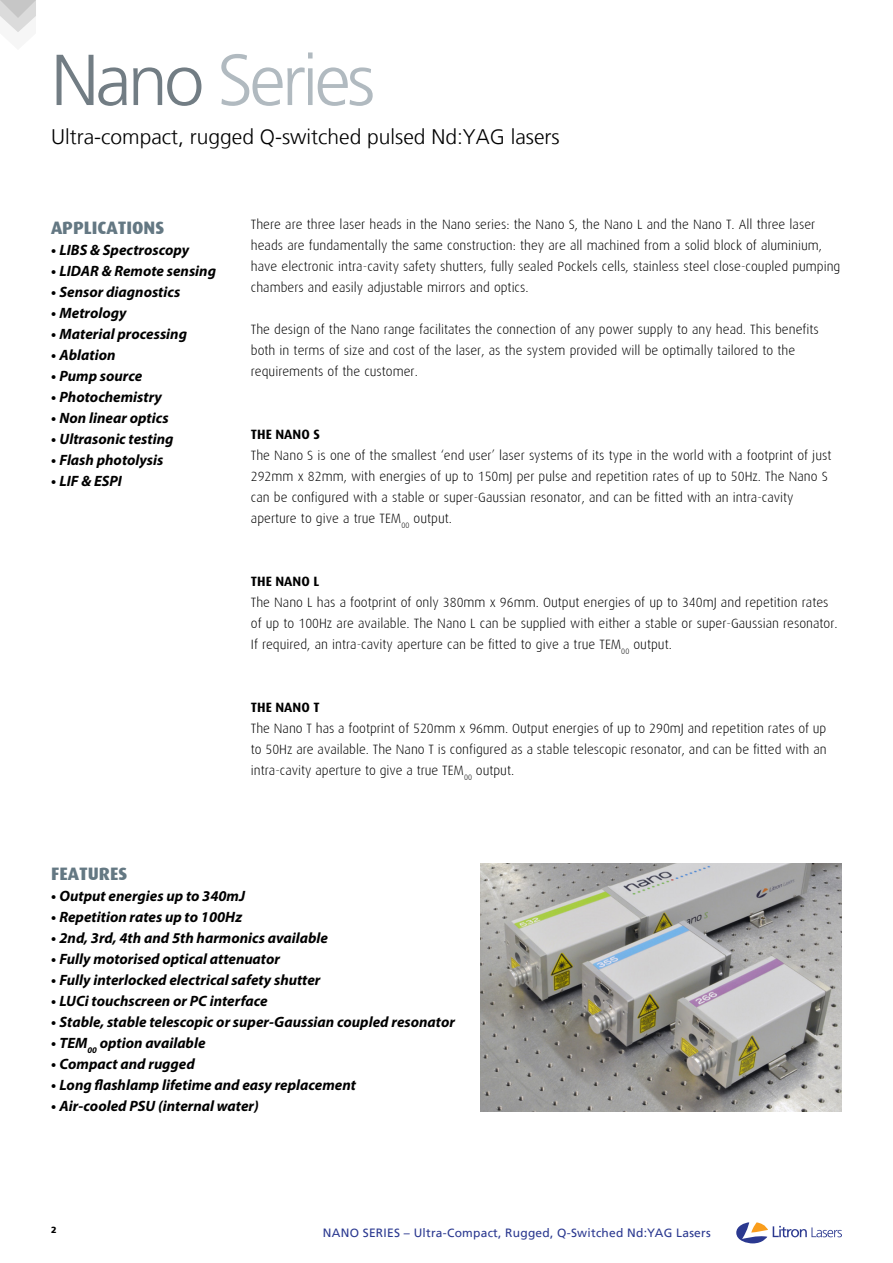
<style>
.page{position:relative;width:893px;height:1263px;background:#fff}
.page>*{position:absolute;margin:0;border:0;box-sizing:border-box;transform-origin:0 0}
.t1{font:300 72px "Frutiger LT";letter-spacing:-.05em;color:#b1bac0}
.t2{font:300 21px "Frutiger LT";color:#000}
.t3{font:800 18px "Dax";color:#647883}
.t4{font:italic 700 15px "Myriad Pro";color:#000}
.t5{font:300 13.5px/21px "Dax";color:#000}
.t6{font:700 13.5px "Dax";color:#000}
.t7{font:12px "Frutiger LT";letter-spacing:.02em;color:#2b3990}
.t8{font:900 9px "Frutiger LT";color:#000}
.s1{color:#727d84}
</style>
<div class="page">
<svg style="left:0;top:0;width:36px;height:32px"></svg>
<svg style="left:736px;top:1222px;width:106px;height:21px"></svg>
<img style="left:480px;top:863px;width:362px;height:248px">
<h1 class="t1" style="left:51px;top:39px;width:326px"><span class="s1">Nano</span> Series</h1>
<h2 class="t2" style="left:51px;top:125px;width:510px">Ultra-compact, rugged Q-switched pulsed Nd:YAG lasers</h2>
<h3 class="t3" style="left:51px;top:218px;width:115px">APPLICATIONS</h3>
<p class="t4" style="left:51px;top:240px;width:140px">• LIBS &amp; Spectroscopy</p>
<p class="t4" style="left:51px;top:261px;width:167px">• LIDAR &amp; Remote sensing</p>
<p class="t4" style="left:51px;top:282px;width:131px">• Sensor diagnostics</p>
<p class="t4" style="left:51px;top:303px;width:77px">• Metrology</p>
<p class="t4" style="left:51px;top:324px;width:138px">• Material processing</p>
<p class="t4" style="left:51px;top:345px;width:66px">• Ablation</p>
<p class="t4" style="left:51px;top:366px;width:93px">• Pump source</p>
<p class="t4" style="left:51px;top:387px;width:113px">• Photochemistry</p>
<p class="t4" style="left:51px;top:408px;width:119px">• Non linear optics</p>
<p class="t4" style="left:51px;top:429px;width:124px">• Ultrasonic testing</p>
<p class="t4" style="left:51px;top:450px;width:114px">• Flash photolysis</p>
<p class="t4" style="left:51px;top:471px;width:73px">• LIF &amp; ESPI</p>
<p class="t5" style="left:251px;top:214px;width:591px">There are three laser heads in the Nano series: the Nano S, the Nano L and the Nano T. All three laser heads are fundamentally the same construction: they are all machined from a solid block of aluminium, have electronic intra-cavity safety shutters, fully sealed Pockels cells, stainless steel close-coupled pumping chambers and easily adjustable mirrors and optics.</p>
<p class="t5" style="left:251px;top:319px;width:569px">The design of the Nano range facilitates the connection of any power supply to any head. This benefits both in terms of size and cost of the laser, as the system provided will be optimally tailored to the requirements of the customer.</p>
<p class="t6" style="left:251px;top:427px;width:71px">THE NANO S</p>
<p class="t5" style="left:251px;top:445px;width:582px">The Nano S is one of the smallest ‘end user’ laser systems of its type in the world with a footprint of just 292mm x 82mm, with energies of up to 150mJ per pulse and repetition rates of up to 50Hz. The Nano S can be configured with a stable or super-Gaussian resonator, and can be fitted with an intra-cavity aperture to give a true TEM<sub>00</sub> output.</p>
<p class="t6" style="left:251px;top:574px;width:70px">THE NANO L</p>
<p class="t5" style="left:251px;top:592px;width:588px">The Nano L has a footprint of only 380mm x 96mm. Output energies of up to 340mJ and repetition rates of up to 100Hz are available. The Nano L can be supplied with either a stable or super-Gaussian resonator.<br>If required, an intra-cavity aperture can be fitted to give a true TEM<sub>00</sub> output.</p>
<p class="t6" style="left:251px;top:700px;width:70px">THE NANO T</p>
<p class="t5" style="left:251px;top:718px;width:577px;text-align:justify">The Nano T has a footprint of 520mm x 96mm. Output energies of up to 290mJ and repetition rates of up to 50Hz are available. The Nano T is configured as a stable telescopic resonator, and can be fitted with an intra-cavity aperture to give a true TEM<sub>00</sub> output.</p>
<h3 class="t3" style="left:51px;top:863px;width:78px">FEATURES</h3>
<p class="t4" style="left:51px;top:886px;width:196px">• Output energies up to 340mJ</p>
<p class="t4" style="left:51px;top:907px;width:193px">• Repetition rates up to 100Hz</p>
<p class="t4" style="left:51px;top:928px;width:279px">• 2nd, 3rd, 4th and 5th harmonics available</p>
<p class="t4" style="left:51px;top:949px;width:231px">• Fully motorised optical attenuator</p>
<p class="t4" style="left:51px;top:970px;width:271px">• Fully interlocked electrical safety shutter</p>
<p class="t4" style="left:51px;top:991px;width:218px">• LUCi touchscreen or PC interface</p>
<p class="t4" style="left:51px;top:1012px;width:405px">• Stable, stable telescopic or super-Gaussian coupled resonator</p>
<p class="t4" style="left:51px;top:1033px;width:156px">• TEM<sub>00</sub> option available</p>
<p class="t4" style="left:51px;top:1054px;width:145px">• Compact and rugged</p>
<p class="t4" style="left:51px;top:1075px;width:306px">• Long flashlamp lifetime and easy replacement</p>
<p class="t4" style="left:51px;top:1096px;width:209px">• Air-cooled PSU (internal water)</p>
<p class="t8" style="left:51px;top:1224px;width:7px">2</p>
<p class="t7" style="left:323px;top:1226px;width:389px">NANO SERIES – Ultra-Compact, Rugged, Q-Switched Nd:YAG Lasers</p>
</div>
